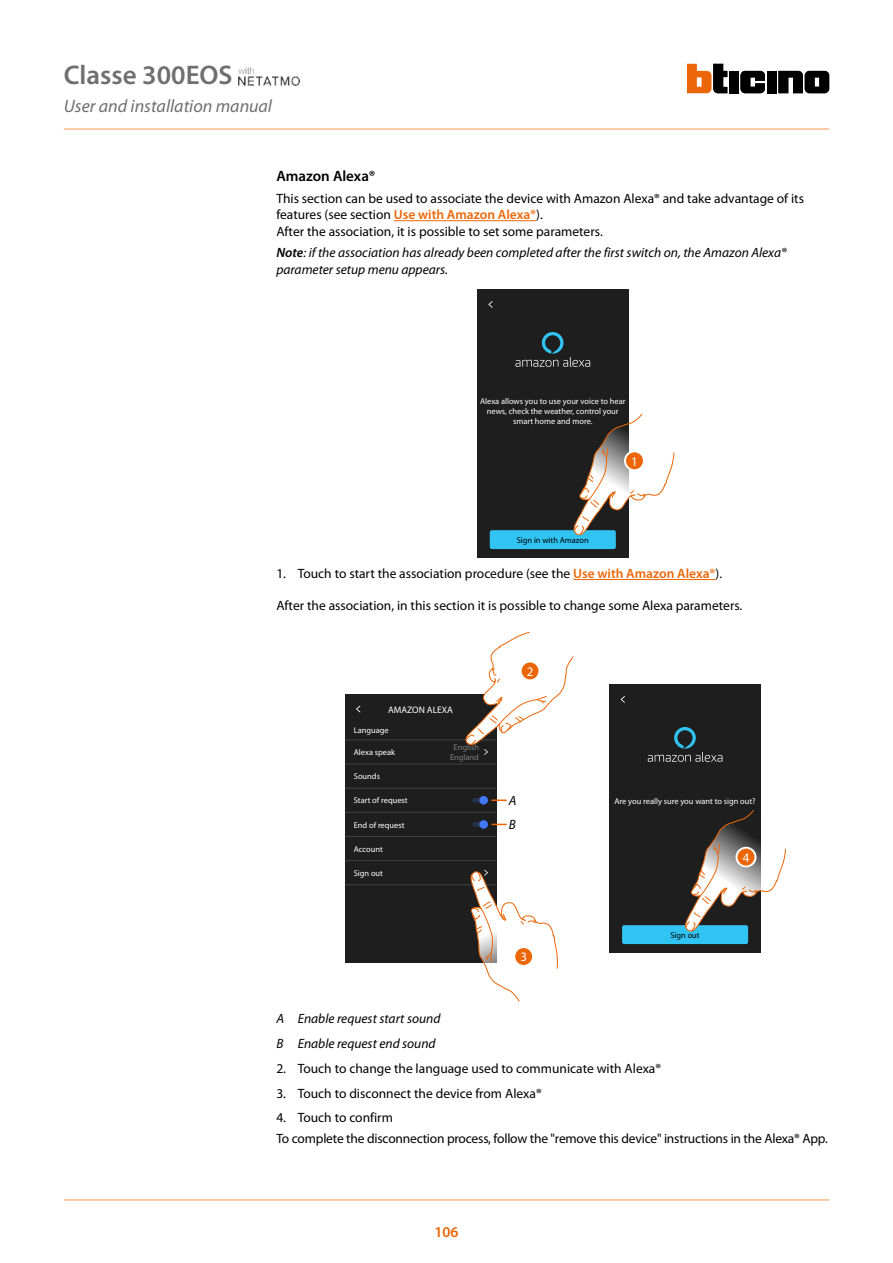
<style>
.page{position:relative;width:893px;height:1263px;background:#fff}
.page>*{position:absolute;margin:0;border:0;box-sizing:border-box;transform-origin:0 0}
.t1{font:600 27px "Myriad Pro";color:#706f6f}
.t2{font:italic 18px "Myriad Pro";color:#706f6f}
.t3{font:600 15px "Myriad Pro";color:#000}
.t4{font:600 15px "Myriad Pro";color:#ec6608}
.t5{font:13.5px/16.2px "Myriad Pro";color:#000}
.t6{font:italic 13.5px/16.2px "Myriad Pro";color:#000}
.t7{font:13.05px "Myriad Pro";color:#fff}
.t8{font:9.45px "Myriad Pro";color:#fff}
.t9{font:8.4px/10.1px "Myriad Pro";color:#fff;text-align:center}
.t10{font:8.4px "Myriad Pro";color:#000}
.t11{font:8.4px/10.1px "Myriad Pro";color:#7f7f7f;text-align:center}
.s1{font-weight:600;color:#ec6608}
.s2{font-weight:600}
</style>
<div class="page">
<img style="left:238px;top:67px;width:61px;height:18px">
<hr style="left:64px;top:128px;width:765px;height:2px;background:#f8b887">
<hr style="left:64px;top:1199px;width:765px;height:2px;background:#f8b887">
<svg style="left:740px;top:71px;width:25px;height:22px"></svg>
<div style="left:767px;top:71px;width:10px;height:22px;background:#000"></div>
<div style="left:729px;top:71px;width:10px;height:22px;background:#000"></div>
<svg style="left:687px;top:64px;width:40px;height:29px"></svg>
<svg style="left:778px;top:71px;width:51px;height:22px"></svg>
<div style="left:477px;top:289px;width:151px;height:269px;background:#1e1e1e"></div>
<svg style="left:488px;top:301px;width:5px;height:7px"></svg>
<svg style="left:515px;top:332px;width:75px;height:35px"></svg>
<div style="left:490px;top:530px;width:126px;height:19px;background:#31c4f3;border-radius:2px"></div>
<div style="left:609px;top:684px;width:152px;height:269px;background:#1e1e1e"></div>
<svg style="left:621px;top:696px;width:4px;height:7px"></svg>
<svg style="left:648px;top:727px;width:74px;height:35px"></svg>
<div style="left:622px;top:925px;width:126px;height:19px;background:#31c4f3;border-radius:2px"></div>
<hr style="left:394px;top:220px;width:142px;height:1px;background:#ec6608">
<hr style="left:573px;top:579px;width:142px;height:1px;background:#ec6608">
<svg style="left:574px;top:413px;width:101px;height:124px"></svg>
<svg style="left:624px;top:450px;width:21px;height:21px"></svg>
<div style="left:626px;top:452px;width:17px;height:17px;background:#ec6608;border-radius:50%"></div>
<svg style="left:685px;top:810px;width:101px;height:123px"></svg>
<svg style="left:735px;top:847px;width:21px;height:20px"></svg>
<div style="left:737px;top:849px;width:17px;height:16px;background:#ec6608;border-radius:50%"></div>
<div style="left:345px;top:694px;width:151px;height:268px;background:#1e1e1e"></div>
<svg style="left:356px;top:705px;width:4px;height:7px"></svg>
<hr style="left:345px;top:764px;width:151px;height:1px;background:#434343">
<hr style="left:345px;top:740px;width:151px;height:1px;background:#434343">
<hr style="left:345px;top:788px;width:151px;height:1px;background:#434343">
<hr style="left:345px;top:812px;width:151px;height:1px;background:#434343">
<hr style="left:345px;top:836px;width:151px;height:1px;background:#434343">
<hr style="left:345px;top:860px;width:151px;height:1px;background:#434343">
<hr style="left:345px;top:884px;width:151px;height:1px;background:#434343">
<div style="left:472px;top:798px;width:16px;height:5px;background:#242f48;border-radius:3px"></div>
<div style="left:479px;top:796px;width:9px;height:8px;background:#4078f8;border-radius:4px"></div>
<div style="left:472px;top:822px;width:16px;height:5px;background:#242f48;border-radius:3px"></div>
<div style="left:479px;top:820px;width:9px;height:9px;background:#4078f8;border-radius:4px"></div>
<svg style="left:491px;top:799px;width:16px;height:2px"></svg>
<svg style="left:491px;top:824px;width:16px;height:1px"></svg>
<svg style="left:465px;top:632px;width:109px;height:123px"></svg>
<svg style="left:520px;top:661px;width:20px;height:20px"></svg>
<div style="left:522px;top:662px;width:16px;height:17px;background:#ec6608;border-radius:50%"></div>
<svg style="left:470px;top:870px;width:88px;height:132px"></svg>
<svg style="left:513px;top:946px;width:21px;height:21px"></svg>
<div style="left:515px;top:948px;width:17px;height:17px;background:#ec6608;border-radius:50%"></div>
<h1 class="t1" style="left:64px;top:58px;width:170px">Classe 300EOS</h1>
<h2 class="t2" style="left:64px;top:95px;width:210px">User and installation manual</h2>
<p class="t3" style="left:276px;top:167px;width:101px">Amazon Alexa®</p>
<p class="t5" style="left:276px;top:190px;width:529px">This section can be used to associate the device with Amazon Alexa® and take advantage of its features (see section <span class="s1">Use with Amazon Alexa®</span>).<br>After the association, it is possible to set some parameters.</p>
<p class="t6" style="left:276px;top:245px;width:511px"><span class="s2">Note</span>: if the association has already been completed after the first switch on, the Amazon Alexa® parameter setup menu appears.</p>
<p class="t9" style="left:480px;top:396px;width:147px">Alexa allows you to use your voice to hear news, check the weather, control your smart home and more.</p>
<p class="t10" style="left:517px;top:535px;width:73px">Sign in with Amazon</p>
<p class="t7" style="left:631px;top:453px;width:8px">1</p>
<p class="t5" style="left:276px;top:565px;width:447px">1. Touch to start the association procedure (see the <span class="s1">Use with Amazon Alexa®</span>).</p>
<p class="t5" style="left:276px;top:597px;width:467px">After the association, in this section it is possible to change some Alexa parameters.</p>
<p class="t8" style="left:388px;top:703px;width:66px">AMAZON ALEXA</p>
<p class="t9" style="left:354px;top:725px;width:36px">Language</p>
<p class="t9" style="left:354px;top:747px;width:43px">Alexa speak</p>
<p class="t9" style="left:354px;top:771px;width:28px">Sounds</p>
<p class="t11" style="left:450px;top:742px;width:30px">English<br>England</p>
<p class="t9" style="left:354px;top:795px;width:55px">Start of request</p>
<p class="t9" style="left:354px;top:820px;width:52px">End of request</p>
<p class="t9" style="left:354px;top:844px;width:31px">Account</p>
<p class="t9" style="left:354px;top:868px;width:31px">Sign out</p>
<p class="t7" style="left:527px;top:663px;width:8px">2</p>
<p class="t6" style="left:509px;top:788px;width:9px;line-height:24.2px">A<br>B</p>
<p class="t7" style="left:520px;top:949px;width:8px">3</p>
<p class="t9" style="left:614px;top:796px;width:143px">Are you really sure you want to sign out?</p>
<p class="t10" style="left:670px;top:930px;width:31px">Sign out</p>
<p class="t7" style="left:743px;top:849px;width:8px">4</p>
<p class="t6" style="left:276px;top:1006px;width:166px;line-height:24.8px">A Enable request start sound<br>B Enable request end sound</p>
<p class="t5" style="left:276px;top:1060px;width:386px">2. Touch to change the language used to communicate with Alexa®</p>
<p class="t5" style="left:276px;top:1085px;width:267px">3. Touch to disconnect the device from Alexa®</p>
<p class="t5" style="left:276px;top:1109px;width:118px">4. Touch to confirm</p>
<p class="t5" style="left:276px;top:1130px;width:553px">To complete the disconnection process, follow the "remove this device" instructions in the Alexa® App.</p>
<p class="t4" style="left:434px;top:1222px;width:26px">106</p>
</div>
